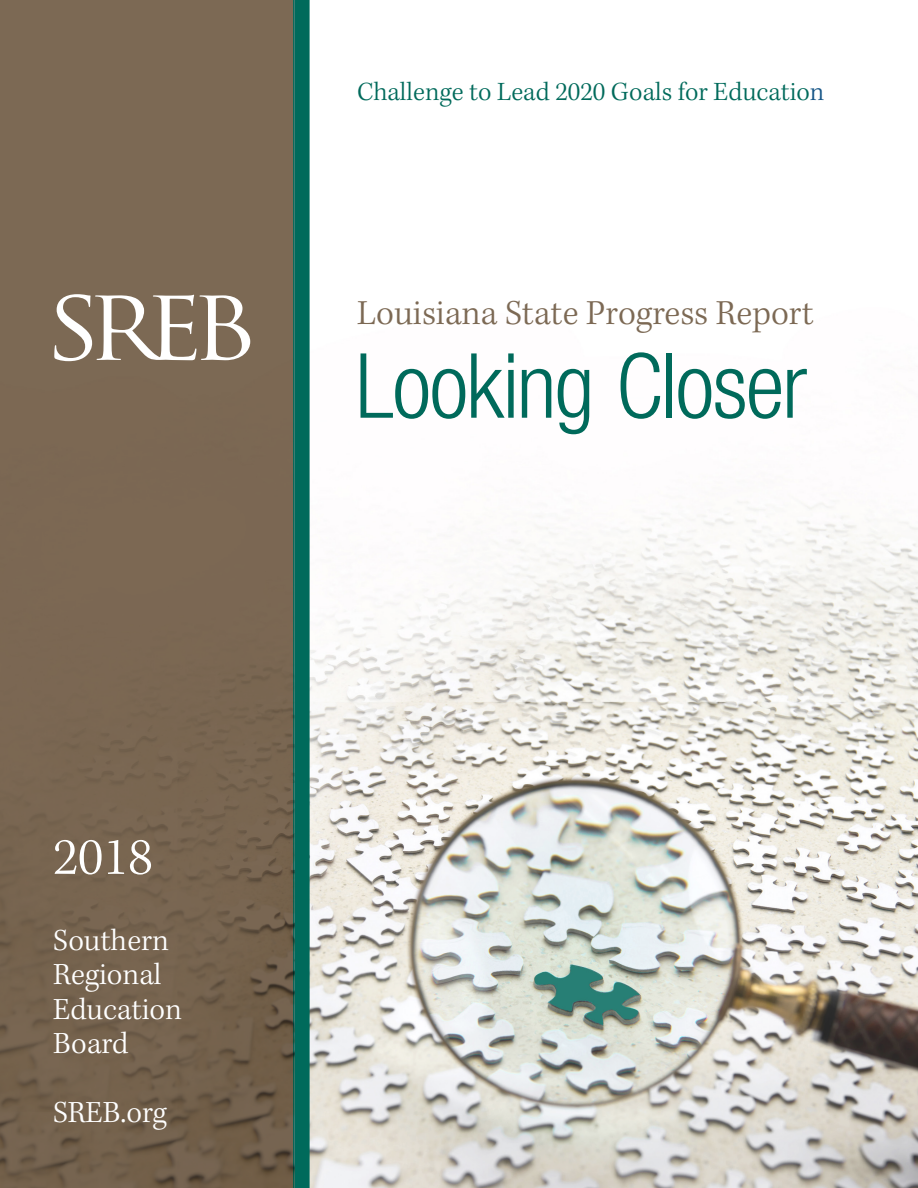
<style>
.page{position:relative;width:918px;height:1188px;background:#fff}
.page>*{position:absolute;margin:0;border:0;box-sizing:border-box;transform-origin:0 0}
.t1{font:300 condensed 90px "Helvetica Neue";letter-spacing:-.02em;color:#006a5b}
.t2{font:300 54px "Kepler Std";color:#fff}
.endnotes{font:300 36px "Kepler Std";color:#7c6954}
.t3{font:300 31.5px "Kepler Std";color:#fff}
.endnotes-2{font:300 27px "Kepler Std";color:#006a5b}
.s1{color:#165587}
</style>
<div class="page">
<img style="left:310px;top:501px;width:608px;height:687px">
<div style="left:295px;top:0;width:15px;height:1188px;background:#006a5b"></div>
<svg style="left:0;top:0;width:295px;height:1188px;background:#786550"></svg>
<svg style="left:54px;top:294px;width:196px;height:67px"></svg>
<p class="t2" style="left:53px;top:827px;width:101px">2018</p>
<p class="t3" style="left:53px;top:922px;width:117px">Southern</p>
<p class="t3" style="left:53px;top:957px;width:110px">Regional</p>
<p class="t3" style="left:53px;top:991px;width:130px">Education</p>
<p class="t3" style="left:53px;top:1026px;width:77px">Board</p>
<p class="t3" style="left:53px;top:1095px;width:115px">SREB.org</p>
<p class="endnotes-2" style="left:357px;top:76px;width:469px">Challenge to Lead 2020 Goals for Educatio<span class="s1">n</span></p>
<p class="endnotes" style="left:357px;top:292px;width:458px">Louisiana State Progress Report</p>
<p class="t1" style="left:356px;top:334px;width:453px">Looking Closer</p>
</div>
